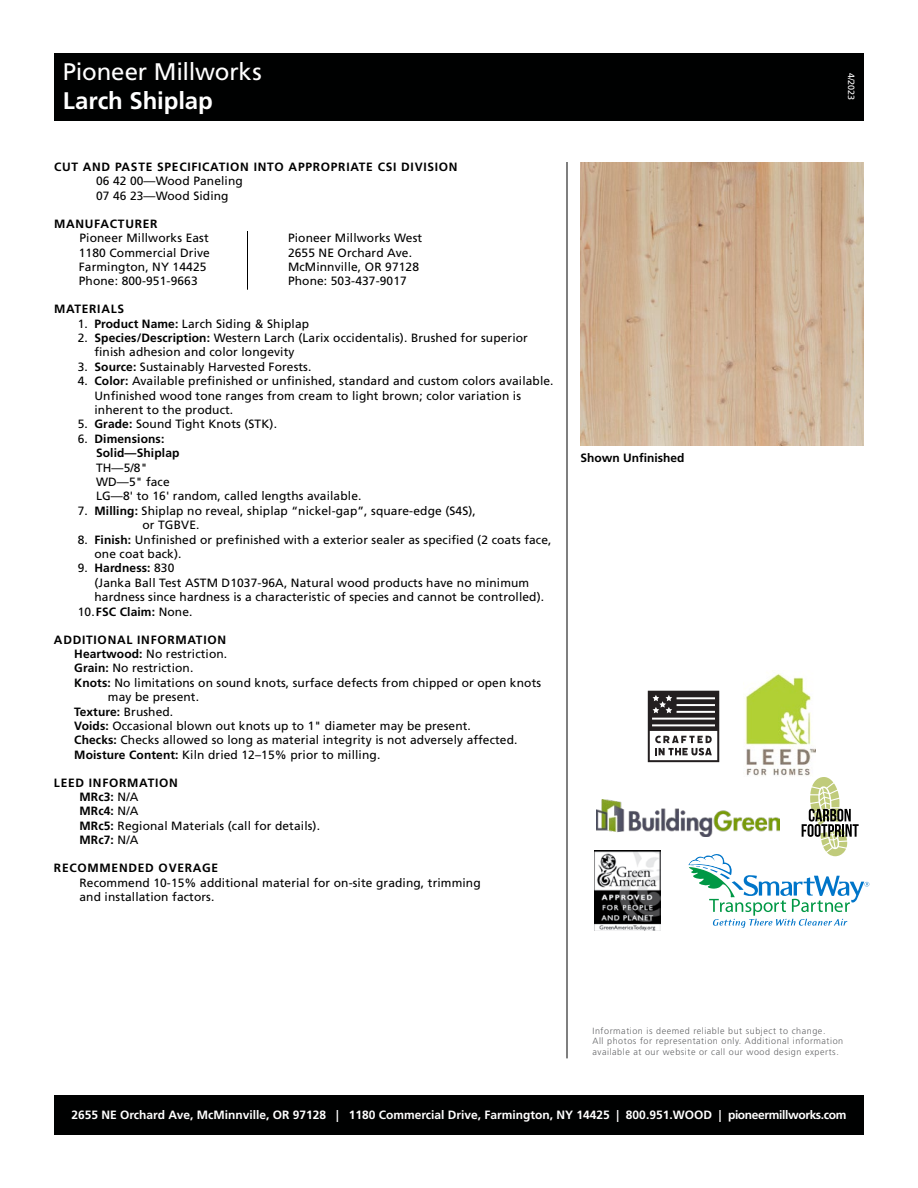
<style>
.page{position:relative;width:918px;height:1188px;background:#fff}
.page>*{position:absolute;margin:0;border:0;box-sizing:border-box;transform-origin:0 0}
.t1{font:24px "Frutiger LT Std";letter-spacing:-.01em;color:#fff}
.t2{font:700 24px "Frutiger LT Std";letter-spacing:-.005em;color:#fff}
.t3{font:12px/14.4px "Frutiger LT Std";letter-spacing:.01em;color:#000}
.t4{font:700 12px "Frutiger LT Std";letter-spacing:.06em;color:#000}
.t5{font:700 12px "Frutiger LT Std";color:#fff}
.t6{font:700 12px/14.4px "Frutiger LT Std";letter-spacing:.01em;color:#000}
.t7{font:700 12px "Frutiger LT Std";color:#000}
.t8{font:300 9px/10.8px "Frutiger LT Std";letter-spacing:.06em;color:#636466}
.t9{font:9px "Frutiger LT Std";color:#fff}
.s1{font-weight:700}
.s2{font-weight:400}
</style>
<div class="page">
<div style="left:54px;top:1095px;width:810px;height:40px;background:#000101"></div>
<div style="left:54px;top:53px;width:810px;height:68px;background:#000101"></div>
<img style="left:580px;top:162px;width:284px;height:283px">
<hr style="left:567px;top:162px;width:1px;height:896px;background:#000">
<hr style="left:247px;top:231px;width:1px;height:59px;background:#000">
<img style="left:594px;top:851px;width:66px;height:80px">
<svg style="left:648px;top:691px;width:71px;height:71px"></svg>
<img style="left:597px;top:799px;width:91px;height:34px">
<img style="left:745px;top:673px;width:70px;height:103px">
<svg style="left:688px;top:777px;width:181px;height:151px"></svg>
<h1 class="t1" style="left:63px;top:58px;width:200px">Pioneer Millworks</h1>
<h1 class="t2" style="left:63px;top:87px;width:152px">Larch Shiplap</h1>
<p class="t4" style="left:54px;top:160px;width:405px">CUT AND PASTE SPECIFICATION INTO APPROPRIATE CSI DIVISION</p>
<p class="t3" style="left:96px;top:174px;width:148px">06 42 00—Wood Paneling<br>07 46 23—Wood Siding</p>
<p class="t4" style="left:54px;top:216px;width:105px">MANUFACTURER</p>
<p class="t3" style="left:80px;top:231px;width:131px">Pioneer Millworks East</p>
<p class="t3" style="left:288px;top:231px;width:136px">Pioneer Millworks West</p>
<p class="t3" style="left:79px;top:245px;width:133px">1180 Commercial Drive</p>
<p class="t3" style="left:288px;top:245px;width:126px">2655 NE Orchard Ave.</p>
<p class="t3" style="left:79px;top:260px;width:129px">Farmington, NY 14425</p>
<p class="t3" style="left:288px;top:260px;width:133px">McMinnville, OR 97128</p>
<p class="t3" style="left:79px;top:274px;width:120px">Phone: 800-951-9663</p>
<p class="t3" style="left:288px;top:274px;width:120px">Phone: 503-437-9017</p>
<p class="t4" style="left:54px;top:302px;width:72px">MATERIALS</p>
<p class="t3" style="left:78px;top:316px;width:233px">1. <span class="s1">Product Name:</span> Larch Siding &amp; Shiplap</p>
<p class="t3" style="left:94px;top:331px;width:435px;text-indent:-17px">2. <span class="s1">Species/Description:</span> Western Larch (Larix occidentalis). Brushed for superior finish adhesion and color longevity</p>
<p class="t3" style="left:78px;top:359px;width:235px">3. <span class="s1">Source:</span> Sustainably Harvested Forests.</p>
<p class="t3" style="left:94px;top:374px;width:461px;text-indent:-17px">4. <span class="s1">Color:</span> Available prefinished or unfinished, standard and custom colors available.<br>Unfinished wood tone ranges from cream to light brown; color variation is inherent to the product.</p>
<p class="t3" style="left:78px;top:417px;width:201px">5. <span class="s1">Grade:</span> Sound Tight Knots (STK).</p>
<p class="t6" style="left:96px;top:431px;width:85px;text-indent:-18px"><span class="s2">6.</span> Dimensions:<br>Solid—Shiplap</p>
<p class="t3" style="left:96px;top:460px;width:267px">TH—5/8"<br>WD—5" face<br>LG—8' to 16' random, called lengths available.</p>
<p class="t3" style="left:142px;top:503px;width:335px;text-indent:-65px">7. <span class="s1">Milling:</span> Shiplap no reveal, shiplap “nickel-gap”, square-edge (S4S), or TGBVE.</p>
<p class="t3" style="left:94px;top:532px;width:459px;text-indent:-17px">8. <span class="s1">Finish:</span> Unfinished or prefinished with a exterior sealer as specified (2 coats face, one coat back).</p>
<p class="t6" style="left:78px;top:561px;width:98px"><span class="s2">9.</span> Hardness: <span class="s2">830</span></p>
<p class="t3" style="left:94px;top:575px;width:436px">(Janka Ball Test ASTM D1037-96A, Natural wood products have no minimum</p>
<p class="t3" style="left:94px;top:590px;width:451px">hardness since hardness is a characteristic of species and cannot be controlled).</p>
<p class="t6" style="left:78px;top:604px;width:116px"><span class="s2">10.</span>FSC Claim: <span class="s2">None.</span></p>
<p class="t4" style="left:54px;top:632px;width:174px">ADDITIONAL INFORMATION</p>
<p class="t3" style="left:74px;top:647px;width:155px"><span class="s1">Heartwood:</span> No restriction.</p>
<p class="t3" style="left:74px;top:661px;width:121px"><span class="s1">Grain:</span> No restriction.</p>
<p class="t3" style="left:74px;top:675px;width:468px"><span class="s1">Knots:</span> No limitations on sound knots, surface defects from chipped or open knots</p>
<p class="t3" style="left:108px;top:690px;width:93px">may be present.</p>
<p class="t6" style="left:74px;top:704px;width:101px">Texture: <span class="s2">Brushed.</span></p>
<p class="t3" style="left:74px;top:719px;width:398px"><span class="s1">Voids:</span> Occasional blown out knots up to 1" diameter may be present.</p>
<p class="t3" style="left:74px;top:733px;width:445px"><span class="s1">Checks:</span> Checks allowed so long as material integrity is not adversely affected.</p>
<p class="t3" style="left:74px;top:747px;width:308px"><span class="s1">Moisture Content:</span> Kiln dried 12–15% prior to milling.</p>
<p class="t3" style="left:79px;top:775px;width:242px;text-indent:-26px"><span class="s1">LEED INFORMATION<br>MRc3:</span> N/A<br><span class="s1">MRc4:</span> N/A<br><span class="s1">MRc5:</span> Regional Materials (call for details).<br><span class="s1">MRc7:</span> N/A</p>
<p class="t4" style="left:54px;top:861px;width:166px">RECOMMENDED OVERAGE</p>
<p class="t3" style="left:79px;top:875px;width:403px">Recommend 10-15% additional material for on-site grading, trimming and installation factors.</p>
<p class="t7" style="left:580px;top:451px;width:106px">Shown Unfinished</p>
<p class="t9" style="left:857px;top:73px;width:29px;rotate:90deg">4/2023</p>
<p class="t8" style="left:593px;top:1025px;width:252px">Information is deemed reliable but subject to change.<br>All photos for representation only. Additional information available at our website or call our wood design experts.</p>
<p class="t5" style="left:71px;top:1107px;width:777px">2655 NE Orchard Ave, McMinnville, OR 97128 | 1180 Commercial Drive, Farmington, NY 14425 | 800.951.WOOD | pioneermillworks.com</p>
</div>
